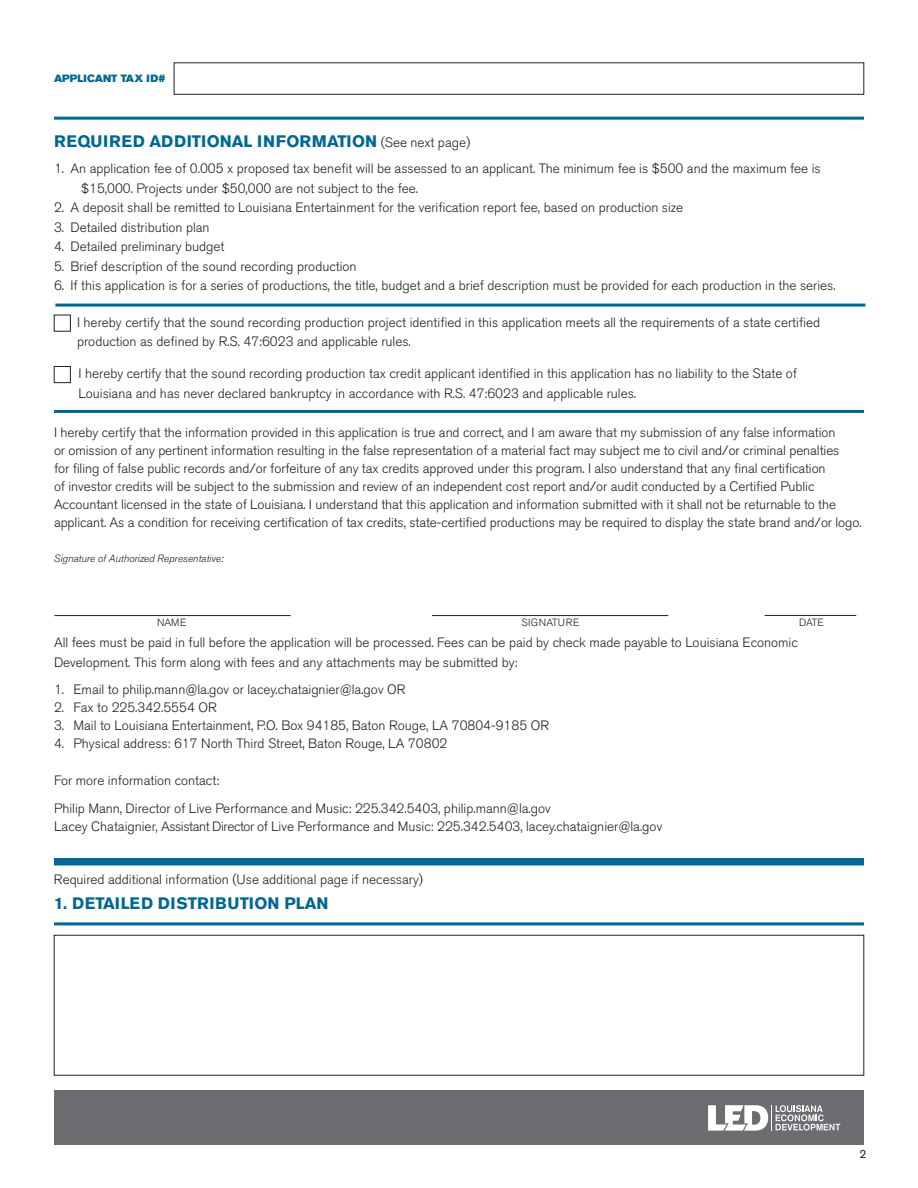
<style>
.page{position:relative;width:918px;height:1188px;background:#fff}
.page>*{position:absolute;margin:0;border:0;box-sizing:border-box;transform-origin:0 0}
.t1{font:700 16.5px "Akzidenz Grotesk BE";letter-spacing:.02em;color:#006893}
.t2{font:700 16.5px "Akzidenz Grotesk BE";color:#006893}
.t3{font:300 13.5px/18px "Akzidenz Grotesk BE";color:#231f20}
.t4{font:12px "Akzidenz Grotesk BE";color:#231f20}
.t5{font:italic 300 10.5px "Akzidenz Grotesk BE";color:#231f20}
.t6{font:10.5px "Akzidenz Grotesk BE Super";letter-spacing:.02em;color:#006893}
.t7{font:300 10.5px "Akzidenz Grotesk BE";letter-spacing:.03em;color:#231f20}
.t8{font:300 10.5px "Akzidenz Grotesk BE";letter-spacing:.01em;color:#231f20}
.s1{font-weight:300;font-size:13.5px;color:#231f20}
</style>
<div class="page">
<div style="left:54px;top:1090px;width:810px;height:55px;background:#6c6d70"></div>
<svg style="left:708px;top:1105px;width:132px;height:26px"></svg>
<hr style="left:54px;top:615px;width:237px;height:1px;background:#231f20">
<hr style="left:432px;top:615px;width:236px;height:1px;background:#231f20">
<hr style="left:765px;top:615px;width:91px;height:1px;background:#231f20">
<hr style="left:54px;top:117px;width:810px;height:3px;background:#006893">
<hr style="left:55px;top:304px;width:810px;height:3px;background:#006893">
<hr style="left:54px;top:410px;width:810px;height:3px;background:#006893">
<div style="left:54px;top:315px;width:17px;height:16px;border:1px solid #231f20"></div>
<div style="left:54px;top:366px;width:17px;height:17px;border:1px solid #231f20"></div>
<div style="left:54px;top:858px;width:810px;height:8px;background:#006893"></div>
<hr style="left:54px;top:922px;width:810px;height:3px;background:#006893">
<p class="t6" style="left:54px;top:72px;width:113px">APPLICANT TAX ID#</p>
<p class="t1" style="left:54px;top:132px;width:418px">REQUIRED ADDITIONAL INFORMATION <span class="s1">(See next page)</span></p>
<p class="t3" style="left:81px;top:159px;width:741px;line-height:19.5px;text-indent:-27px">1. An application fee of 0.005 x proposed tax benefit will be assessed to an applicant. The minimum fee is $500 and the maximum fee is $15,000. Projects under $50,000 are not subject to the fee.</p>
<p class="t3" style="left:54px;top:199px;width:631px">2. A deposit shall be remitted to Louisiana Entertainment for the verification report fee, based on production size</p>
<p class="t3" style="left:54px;top:219px;width:157px">3. Detailed distribution plan</p>
<p class="t3" style="left:54px;top:238px;width:172px">4. Detailed preliminary budget</p>
<p class="t3" style="left:54px;top:258px;width:304px">5. Brief description of the sound recording production</p>
<p class="t3" style="left:54px;top:277px;width:783px">6. If this application is for a series of productions, the title, budget and a brief description must be provided for each production in the series.</p>
<p class="t3" style="left:77px;top:312px;width:745px;line-height:19.5px">I hereby certify that the sound recording production project identified in this application meets all the requirements of a state certified production as defined by R.S. 47:6023 and applicable rules.</p>
<p class="t3" style="left:78px;top:364px;width:720px;line-height:19.5px">I hereby certify that the sound recording production tax credit applicant identified in this application has no liability to the State of<br>Louisiana and has never declared bankruptcy in accordance with R.S. 47:6023 and applicable rules.</p>
<p class="t3" style="left:54px;top:424px;width:809px">I hereby certify that the information provided in this application is true and correct, and I am aware that my submission of any false information<br>or omission of any pertinent information resulting in the false representation of a material fact may subject me to civil and/or criminal penalties<br>for filing of false public records and/or forfeiture of any tax credits approved under this program. I also understand that any final certification<br>of investor credits will be subject to the submission and review of an independent cost report and/or audit conducted by a Certified Public Accountant licensed in the state of Louisiana. I understand that this application and information submitted with it shall not be returnable to the applicant. As a condition for receiving certification of tax credits, state-certified productions may be required to display the state brand and/or logo.</p>
<p class="t5" style="left:54px;top:552px;width:171px">Signature of Authorized Representative:</p>
<p class="t8" style="left:157px;top:617px;width:31px">NAME</p>
<p class="t7" style="left:521px;top:617px;width:59px">SIGNATURE</p>
<p class="t8" style="left:799px;top:617px;width:26px">DATE</p>
<p class="t3" style="left:54px;top:633px;width:745px;line-height:19.5px">All fees must be paid in full before the application will be processed. Fees can be paid by check made payable to Louisiana Economic<br>Development. This form along with fees and any attachments may be submitted by:</p>
<p class="t3" style="left:54px;top:680px;width:353px">1. Email to philip.mann@la.gov or lacey.chataignier@la.gov OR</p>
<p class="t3" style="left:54px;top:698px;width:164px">2. Fax to 225.342.5554 OR</p>
<p class="t3" style="left:54px;top:716px;width:497px">3. Mail to Louisiana Entertainment, P.O. Box 94185, Baton Rouge, LA 70804-9185 OR</p>
<p class="t3" style="left:54px;top:734px;width:395px">4. Physical address: 617 North Third Street, Baton Rouge, LA 70802</p>
<p class="t3" style="left:54px;top:766px;width:498px;line-height:28.5px">For more information contact:<br>Philip Mann, Director of Live Performance and Music: 225.342.5403, philip.mann@la.gov</p>
<p class="t3" style="left:54px;top:818px;width:610px">Lacey Chataignier, Assistant Director of Live Performance and Music: 225.342.5403, lacey.chataignier@la.gov</p>
<p class="t3" style="left:54px;top:871px;width:371px">Required additional information (Use additional page if necessary)</p>
<p class="t2" style="left:54px;top:894px;width:276px">1. DETAILED DISTRIBUTION PLAN</p>
<p class="t4" style="left:859px;top:1147px;width:8px">2</p>
</div>
